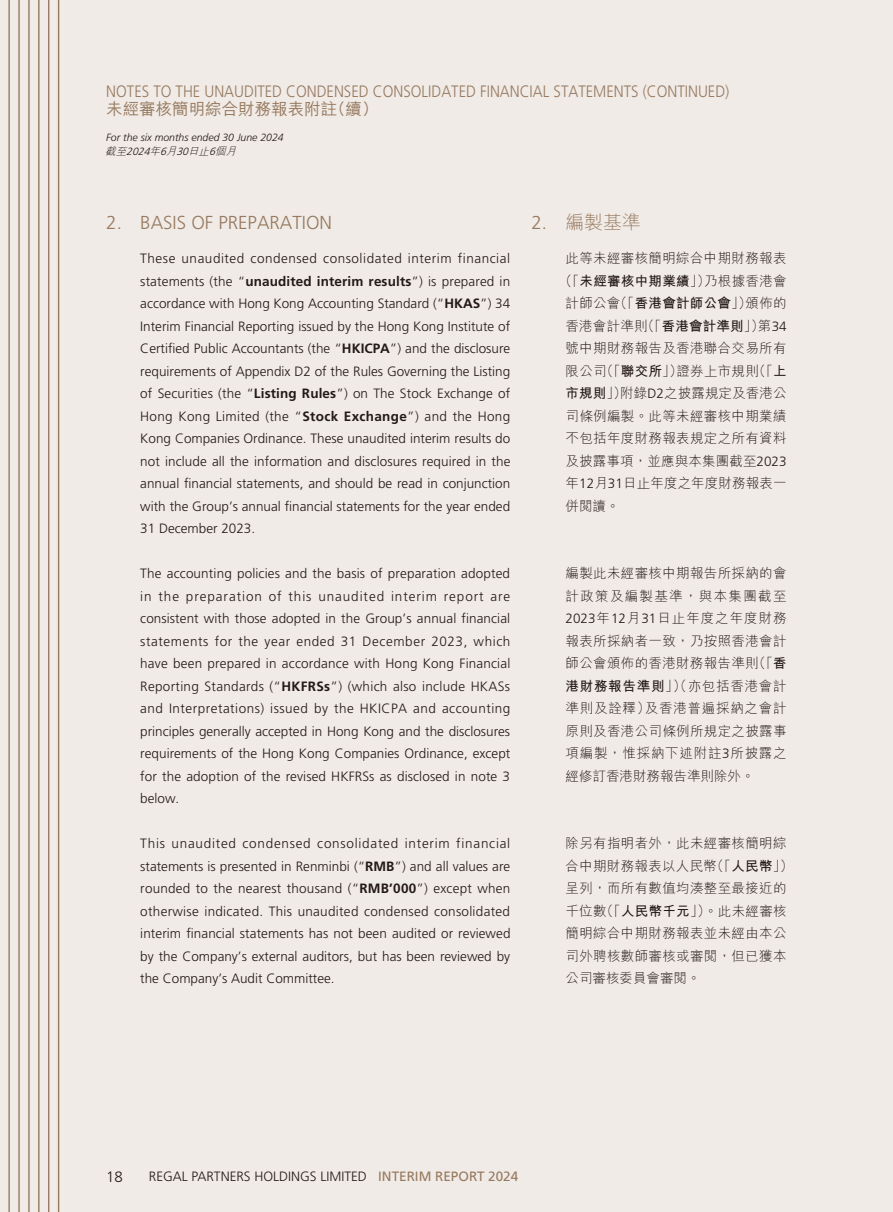
<style>
.page{position:relative;width:893px;height:1212px;background:#f0ebe6}
.page>*{position:absolute;margin:0;border:0;box-sizing:border-box;transform-origin:0 0}
.t1{font:300 18.75px "Frutiger LT Std";color:#97795f}
.t2{font:300 18.75px "M Hei HK";color:#97795f}
.t3{font:300 16.5px "Frutiger LT Std";color:#97795f;scale:.9 1}
.t4{font:500 16.5px "M Hei HK";color:#97795f}
.t5{font:300 15px "Frutiger LT Std";color:#231916}
.t6{font:300 13.5px/22.5px "Frutiger LT Std";color:#231916;text-align:justify}
.t7{font:300 13.5px/22.5px "M Hei HK";letter-spacing:.025em;color:#231916;text-align:justify}
.t8{font:italic 300 10.5px "Frutiger LT Std";color:#231916}
.t9{font:italic 300 10.5px "M Hei HK";color:#231916}
.s1{font-family:"Frutiger LT Std"}
.s2{font-weight:700}
.s3{font-weight:400;color:#97795f}
</style>
<div class="page">
<hr style="left:8px;top:0;width:2px;height:1212px;background:#97795f">
<hr style="left:18px;top:0;width:2px;height:1212px;background:#97795f">
<hr style="left:28px;top:0;width:2px;height:1212px;background:#97795f">
<hr style="left:38px;top:0;width:2px;height:1212px;background:#97795f">
<hr style="left:48px;top:0;width:1px;height:1212px;background:#97795f">
<hr style="left:58px;top:0;width:1px;height:1212px;background:#97795f">
<p class="t3" style="left:106px;top:82px;width:694px">NOTES TO THE UNAUDITED CONDENSED CONSOLIDATED FINANCIAL STATEMENTS (CONTINUED)</p>
<p class="t4" style="left:106px;top:97px;width:274px">未經審核簡明綜合財務報表附註（續）</p>
<p class="t8" style="left:106px;top:131px;width:179px">For the six months ended 30 June 2024</p>
<p class="t9" style="left:105px;top:145px;width:135px">截至<span class="s1">2024</span>年<span class="s1">6</span>月<span class="s1">30</span>日止<span class="s1">6</span>個月</p>
<h1 class="t1" style="left:106px;top:212px;width:227px">2. BASIS OF PREPARATION</h1>
<p class="t6" style="left:140px;top:247px;width:372px">These unaudited condensed consolidated interim financial statements (the “<span class="s2">unaudited interim results</span>”) is prepared in accordance with Hong Kong Accounting Standard (“<span class="s2">HKAS</span>”) 34<br>Interim Financial Reporting issued by the Hong Kong Institute of Certified Public Accountants (the “<span class="s2">HKICPA</span>”) and the disclosure requirements of Appendix D2 of the Rules Governing the Listing of Securities (the “<span class="s2">Listing Rules</span>”) on The Stock Exchange of Hong Kong Limited (the “<span class="s2">Stock Exchange</span>”) and the Hong Kong Companies Ordinance. These unaudited interim results do not include all the information and disclosures required in the annual financial statements, and should be read in conjunction with the Group’s annual financial statements for the year ended 31 December 2023.</p>
<p class="t6" style="left:140px;top:562px;width:372px">The accounting policies and the basis of preparation adopted in the preparation of this unaudited interim report are consistent with those adopted in the Group’s annual financial statements for the year ended 31 December 2023, which have been prepared in accordance with Hong Kong Financial Reporting Standards (“<span class="s2">HKFRSs</span>”) (which also include HKASs and Interpretations) issued by the HKICPA and accounting principles generally accepted in Hong Kong and the disclosures requirements of the Hong Kong Companies Ordinance, except for the adoption of the revised HKFRSs as disclosed in note 3 below.</p>
<p class="t6" style="left:140px;top:833px;width:372px">This unaudited condensed consolidated interim financial statements is presented in Renminbi (“<span class="s2">RMB</span>”) and all values are rounded to the nearest thousand (“<span class="s2">RMB’000</span>”) except when otherwise indicated. This unaudited condensed consolidated interim financial statements has not been audited or reviewed by the Company’s external auditors, but has been reviewed by the Company’s Audit Committee.</p>
<h1 class="t2" style="left:531px;top:213px;width:111px"><span class="s1">2.</span> 編製基準</h1>
<p class="t7" style="left:566px;top:247px;width:223px">此等未經審核簡明綜合中期財務報表</p>
<p class="t7" style="left:559px;top:269px;width:229px">（「<span class="s2">未經審核中期業績</span>」）乃根據香港會</p>
<p class="t7" style="left:566px;top:292px;width:223px">計師公會（「<span class="s2">香港會計師公會</span>」）頒佈的</p>
<p class="t7" style="left:566px;top:314px;width:223px">香港會計準則（「<span class="s2">香港會計準則</span>」）第<span class="s1">34</span></p>
<p class="t7" style="left:566px;top:337px;width:223px">號中期財務報告及香港聯合交易所有</p>
<p class="t7" style="left:566px;top:359px;width:223px">限公司（「<span class="s2">聯交所</span>」）證券上市規則（「<span class="s2">上</span></p>
<p class="t7" style="left:566px;top:382px;width:223px"><span class="s2">市規則</span>」）附錄<span class="s1">D2</span>之披露規定及香港公</p>
<p class="t7" style="left:565px;top:404px;width:223px">司條例編製。此等未經審核中期業績</p>
<p class="t7" style="left:565px;top:427px;width:223px">不包括年度財務報表規定之所有資料</p>
<p class="t7" style="left:565px;top:449px;width:223px">及披露事項，並應與本集團截至<span class="s1">2023</span></p>
<p class="t7" style="left:565px;top:472px;width:223px">年<span class="s1">12</span>月<span class="s1">31</span>日止年度之年度財務報表一</p>
<p class="t7" style="left:565px;top:494px;width:55px">併閱讀。</p>
<p class="t7" style="left:565px;top:562px;width:223px">編製此未經審核中期報告所採納的會計政策及編製基準，與本集團截至<span class="s1">2023</span>年<span class="s1">12</span>月<span class="s1">31</span>日止年度之年度財務報表所採納者一致，乃按照香港會計師公會頒佈的香港財務報告準則（「<span class="s2">香港財務報告準則</span>」）（亦包括香港會計準則及詮釋）及香港普遍採納之會計原則及香港公司條例所規定之披露事項編製，惟採納下述附註<span class="s1">3</span>所披露之經修訂香港財務報告準則除外。</p>
<p class="t7" style="left:566px;top:832px;width:229px;text-align:left">除另有指明者外，此未經審核簡明綜合中期財務報表以人民幣（「<span class="s2">人民幣</span>」）呈列，而所有數值均湊整至最接近的千位數（「<span class="s2">人民幣千元</span>」）。此未經審核簡明綜合中期財務報表並未經由本公司外聘核數師審核或審閱，但已獲本公司審核委員會審閱。</p>
<p class="t5" style="left:106px;top:1168px;width:18px">18</p>
<p class="t6" style="left:149px;top:1165px;width:371px">REGAL PARTNERS HOLDINGS LIMITED <span class="s3">INTERIM REPORT 2024</span></p>
</div>
